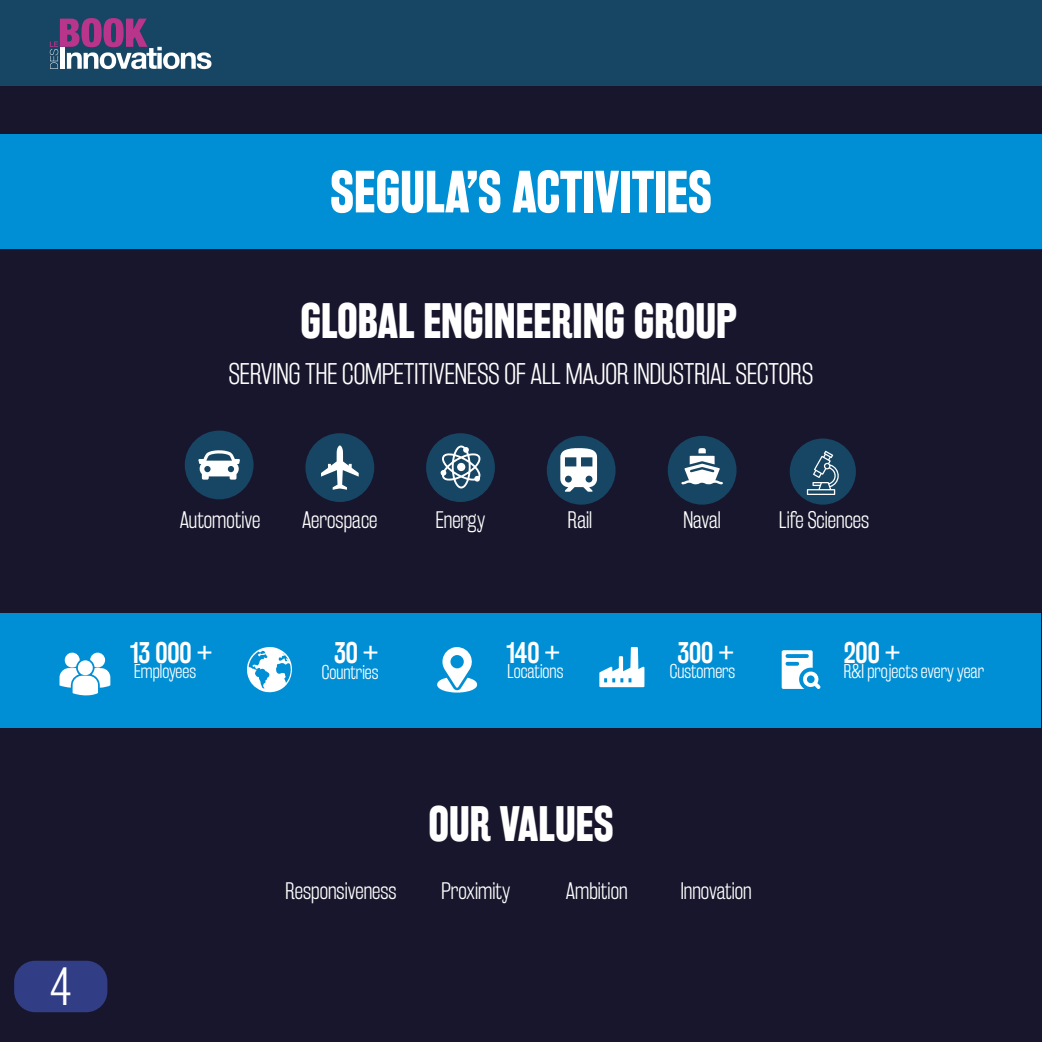
<style>
.page{position:relative;width:1042px;height:1042px;background:#18162c}
.page>*{position:absolute;margin:0;border:0;box-sizing:border-box;transform-origin:0 0}
.t1{font:700 52.5px "Rakesly Rg";color:#fff}
.t2{font:47.25px "Rakesly Lt";color:#fff}
.t3{font:700 43.75px "Rakesly Rg";color:#fff}
.t4{font:26.25px "Rakesly Lt";color:#fff}
.t5{font:26.25px "Rakesly Rg";color:#fff}
.t6{font:21px "Rakesly Lt";color:#fff}
.t7{font:17.5px "Rakesly Lt";color:#fff}
</style>
<div class="page">
<div style="left:0;top:0;width:1042px;height:86px;background:#174564"></div>
<div style="left:0;top:135px;width:1042px;height:114px;background:#008fd5"></div>
<div style="left:0;top:613px;width:1040px;height:114px;background:#008fd5"></div>
<svg style="left:50px;top:18px;width:161px;height:51px"></svg>
<div style="left:14px;top:961px;width:93px;height:51px;background:#313d84;border-radius:21px"></div>
<div style="left:185px;top:430px;width:69px;height:69px;background:#174564;border-radius:50%"></div>
<div style="left:426px;top:433px;width:69px;height:69px;background:#174564;border-radius:50%"></div>
<div style="left:668px;top:436px;width:68px;height:69px;background:#174564;border-radius:50%"></div>
<div style="left:305px;top:433px;width:69px;height:69px;background:#174564;border-radius:50%"></div>
<div style="left:547px;top:436px;width:68px;height:69px;background:#174564;border-radius:50%"></div>
<div style="left:790px;top:438px;width:66px;height:67px;background:#174564;border-radius:50%"></div>
<svg style="left:198px;top:450px;width:42px;height:30px"></svg>
<svg style="left:60px;top:652px;width:50px;height:44px"></svg>
<svg style="left:247px;top:647px;width:45px;height:45px"></svg>
<svg style="left:437px;top:647px;width:40px;height:45px"></svg>
<svg style="left:599px;top:647px;width:45px;height:40px"></svg>
<svg style="left:781px;top:650px;width:40px;height:39px"></svg>
<svg style="left:440px;top:445px;width:41px;height:43px"></svg>
<div style="left:457px;top:463px;width:8px;height:8px;background:#fff;border-radius:50%"></div>
<svg style="left:681px;top:448px;width:42px;height:37px"></svg>
<svg style="left:321px;top:445px;width:38px;height:45px"></svg>
<svg style="left:560px;top:448px;width:37px;height:44px"></svg>
<svg style="left:807px;top:451px;width:32px;height:44px"></svg>
<h2 class="t2" style="left:50px;top:958px;width:23px">4</h2>
<h1 class="t1" style="left:330px;top:160px;width:383px">SEGULA’S ACTIVITIES</h1>
<h3 class="t3" style="left:300px;top:295px;width:438px">GLOBAL ENGINEERING GROUP</h3>
<p class="t4" style="left:229px;top:358px;width:586px">SERVING THE COMPETITIVENESS OF ALL MAJOR INDUSTRIAL SECTORS</p>
<p class="t6" style="left:180px;top:508px;width:82px">Automotive</p>
<p class="t6" style="left:302px;top:508px;width:77px">Aerospace</p>
<p class="t6" style="left:436px;top:508px;width:51px">Energy</p>
<p class="t6" style="left:568px;top:508px;width:26px">Rail</p>
<p class="t6" style="left:683px;top:508px;width:39px">Naval</p>
<p class="t6" style="left:779px;top:508px;width:92px">Life Sciences</p>
<p class="t5" style="left:130px;top:637px;width:84px">13 000 +</p>
<p class="t7" style="left:134px;top:661px;width:63px">Employees</p>
<p class="t7" style="left:322px;top:662px;width:58px">Countries</p>
<p class="t7" style="left:507px;top:661px;width:57px">Locations</p>
<p class="t7" style="left:670px;top:661px;width:67px">Customers</p>
<p class="t7" style="left:844px;top:661px;width:142px">R&amp;I projects every year</p>
<p class="t5" style="left:334px;top:637px;width:46px">30 +</p>
<p class="t5" style="left:506px;top:637px;width:55px">140 +</p>
<p class="t5" style="left:677px;top:637px;width:58px">300 +</p>
<p class="t5" style="left:843px;top:637px;width:58px">200 +</p>
<p class="t6" style="left:285px;top:878px;width:113px">Responsiveness</p>
<h3 class="t3" style="left:428px;top:798px;width:186px">OUR VALUES</h3>
<p class="t6" style="left:442px;top:878px;width:70px">Proximity</p>
<p class="t6" style="left:566px;top:878px;width:63px">Ambition</p>
<p class="t6" style="left:681px;top:878px;width:72px">Innovation</p>
</div>
